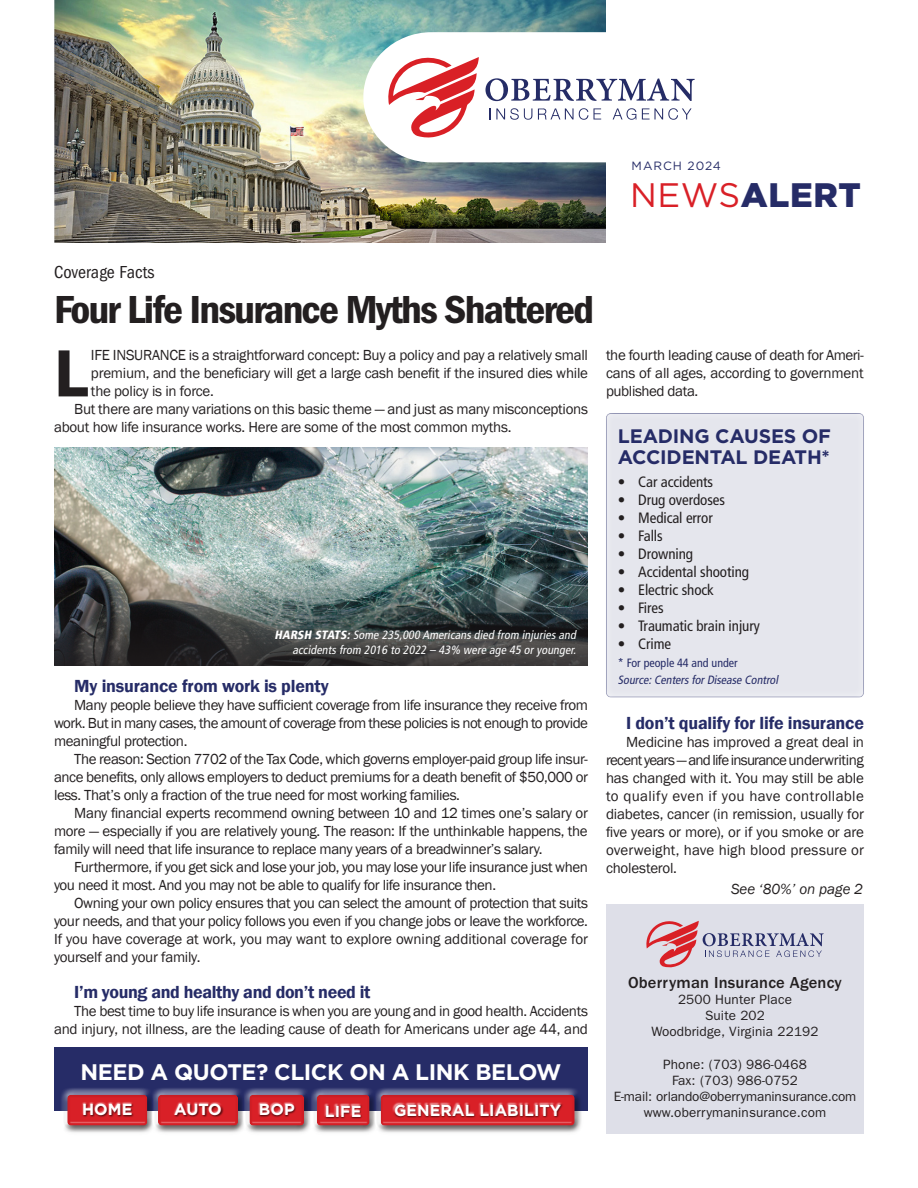
<style>
.page{position:relative;width:918px;height:1188px;background:#fff}
.page>*{position:absolute;margin:0;border:0;box-sizing:border-box;transform-origin:0 0}
.t1{font:600 69px "Franklin Gothic";color:#231f20}
.Masthead{font:40.5px "ITC Franklin Gothic Std Dm Cd";letter-spacing:-.04em;color:#231f20;scale:1.07 1}
.t2{font:900 33.9px "Gotham";letter-spacing:.02em;color:#262c67}
.t3{font:700 22.5px "Gotham";letter-spacing:-.02em;color:#fff}
.t4{font:700 19.5px/21px "Gotham";letter-spacing:-.01em;color:#262c67}
.t5{font:600 18px "Franklin Gothic";letter-spacing:-.01em;color:#262c67}
.t6{font:condensed 18px "ITC Franklin Gothic Std";letter-spacing:.01em;color:#231f20}
.t7{font:500 16.5px "ITC Franklin Gothic Std";letter-spacing:.01em;color:#231f20}
.t8{font:700 15.9px "Gotham";color:#fff}
.t9{font:15px/18px "Franklin Gothic";letter-spacing:-.025em;color:#231f20;text-align:justify}
.t10{font:condensed 15px "Frutiger LT";letter-spacing:-.005em;color:#231f20}
.t11{font:italic 15px "Franklin Gothic";color:#231f20}
.t12{font:13.5px "ITC Franklin Gothic Std";letter-spacing:.01em;color:#231f20}
.t13{font:13.5px "ITC Franklin Gothic Std";letter-spacing:-.01em;color:#231f20}
.t14{font:italic condensed 12px/15px "Frutiger LT";color:#fff;text-align:right}
.t15{font:italic condensed 12px "Frutiger LT";color:#262c67}
.t16{font:condensed 12px "Frutiger LT";color:#262c67}
.t17{font:12px "Gotham";letter-spacing:.08em;color:#262c67}
.s1{font-weight:400;color:#d92027}
.s2{font-weight:900}
</style>
<div class="page">
<img style="left:54px;top:0;width:552px;height:243px">
<svg style="left:363px;top:32px;width:279px;height:130px"></svg>
<svg style="left:486px;top:78px;width:209px;height:23px"></svg>
<svg style="left:490px;top:108px;width:42px;height:12px"></svg>
<svg style="left:538px;top:108px;width:63px;height:12px"></svg>
<svg style="left:613px;top:108px;width:23px;height:12px"></svg>
<svg style="left:642px;top:108px;width:50px;height:12px"></svg>
<svg style="left:388px;top:57px;width:91px;height:80px"></svg>
<div style="left:606px;top:904px;width:258px;height:230px;background:#dedfe8"></div>
<svg style="left:646px;top:921px;width:178px;height:46px"></svg>
<img style="left:54px;top:448px;width:534px;height:218px">
<div style="left:54px;top:1047px;width:534px;height:64px;background:#262c67"></div>
<div style="left:58px;top:1085px;width:523px;height:43px;background:#fff;opacity:.75"></div>
<div style="left:62px;top:1093px;width:523px;height:43px;background:#231f20;opacity:.75"></div>
<div style="left:312px;top:1121px;width:63px;height:10px;background:#fff;opacity:.75"></div>
<div style="left:313px;top:1090px;width:61px;height:39px;background:#231f20;opacity:.75"></div>
<div style="left:323px;top:1102px;width:39px;height:15px;background:#fff;opacity:.75"></div>
<div style="left:324px;top:1104px;width:39px;height:16px;background:#231f20;opacity:.75"></div>
<div style="left:375px;top:1098px;width:205px;height:33px;background:#fff;opacity:.75"></div>
<div style="left:376px;top:1090px;width:203px;height:39px;background:#231f20;opacity:.75"></div>
<div style="left:392px;top:1101px;width:171px;height:16px;background:#fff;opacity:.75"></div>
<div style="left:393px;top:1103px;width:171px;height:16px;background:#231f20;opacity:.75"></div>
<div style="left:244px;top:1098px;width:65px;height:33px;background:#fff;opacity:.75"></div>
<div style="left:245px;top:1090px;width:63px;height:39px;background:#231f20;opacity:.75"></div>
<div style="left:257px;top:1101px;width:39px;height:15px;background:#fff;opacity:.75"></div>
<div style="left:258px;top:1103px;width:39px;height:15px;background:#231f20;opacity:.75"></div>
<div style="left:62px;top:1098px;width:91px;height:33px;background:#fff;opacity:.75"></div>
<div style="left:63px;top:1090px;width:89px;height:39px;background:#231f20;opacity:.75"></div>
<div style="left:81px;top:1101px;width:53px;height:15px;background:#fff;opacity:.75"></div>
<div style="left:81px;top:1103px;width:54px;height:15px;background:#231f20;opacity:.75"></div>
<div style="left:153px;top:1098px;width:90px;height:33px;background:#fff;opacity:.75"></div>
<div style="left:154px;top:1090px;width:88px;height:39px;background:#231f20;opacity:.75"></div>
<div style="left:172px;top:1101px;width:50px;height:15px;background:#fff;opacity:.75"></div>
<div style="left:173px;top:1103px;width:51px;height:15px;background:#231f20;opacity:.75"></div>
<div style="left:604px;top:412px;width:261px;height:286px;background:#e5e6ed"></div>
<p class="t17" style="left:632px;top:158px;width:91px">MARCH 2024</p>
<p class="t2" style="left:630px;top:171px;width:232px"><span class="s1">NEWS</span>ALERT</p>
<p class="t6" style="left:54px;top:262px;width:102px">Coverage Facts</p>
<p class="Masthead" style="left:54px;top:286px;width:506px">Four Life Insurance Myths Shattered</p>
<p class="t1" style="left:54px;top:331px;width:36px">L</p>
<p class="t9" style="left:91px;top:347px;width:499px">IFE INSURANCE is a straightforward concept: Buy a policy and pay a relatively small premium, and the beneficiary will get a large cash benefit if the insured dies while the policy is in force.</p>
<p class="t9" style="left:54px;top:401px;width:536px;text-indent:20px">But there are many variations on this basic theme — and just as many misconceptions about how life insurance works. Here are some of the most common myths.</p>
<p class="t14" style="left:274px;top:627px;width:306px"><span class="s2">HARSH STATS:</span> Some 235,000 Americans died from injuries and accidents from 2016 to 2022 – 43% were age 45 oryounger.</p>
<p class="t5" style="left:74px;top:675px;width:256px">My insurance from work is plenty</p>
<p class="t9" style="left:54px;top:697px;width:536px;text-indent:20px">Many people believe they have sufficient coverage from life insurance they receive from work. But in many cases, the amount of coverage from these policies is not enough to provide meaningful protection.</p>
<p class="t9" style="left:54px;top:751px;width:536px;text-indent:20px">The reason: Section 7702 of the Tax Code, which governs employer-paid group life insur&shy;ance benefits, only allows employers to deduct premiums for a death benefit of $50,000 or less. That’s only a fraction of the true need for most working families.</p>
<p class="t9" style="left:54px;top:805px;width:536px;text-indent:20px">Many financial experts recommend owning between 10 and 12 times one’s salary or more — especially if you are relatively young. The reason: If the unthinkable happens, the family will need that life insurance to replace many years of a breadwinner’s salary.</p>
<p class="t9" style="left:54px;top:859px;width:536px;text-indent:20px">Furthermore, if you get sick and lose your job, you may lose your life insurance just when you need it most. And you may not be able to qualify for life insurance then.</p>
<p class="t9" style="left:54px;top:895px;width:536px;text-indent:20px">Owning your own policy ensures that you can select the amount of protection that suits your needs, and that your policy follows you even if you change jobs or leave the workforce.<br>If you have coverage at work, you may want to explore owning additional coverage for yourself and your family.</p>
<p class="t5" style="left:74px;top:981px;width:298px">I’m young and healthy and don’t need it</p>
<p class="t9" style="left:54px;top:1003px;width:536px;text-align:right">The best time to buy life insurance is when you are young and in good health. Accidents and injury, not illness, are the leading cause of death for Americans under age 44, and</p>
<p class="t3" style="left:80px;top:1057px;width:483px">NEED A QUOTE? CLICK ON A LINK BELOW</p>
<p class="t8" style="left:82px;top:1099px;width:52px">HOME</p>
<p class="t8" style="left:174px;top:1099px;width:49px">AUTO</p>
<p class="t8" style="left:259px;top:1099px;width:37px">BOP</p>
<p class="t8" style="left:325px;top:1100px;width:38px">LIFE</p>
<p class="t8" style="left:394px;top:1100px;width:169px">GENERAL LIABILITY</p>
<p class="t9" style="left:606px;top:347px;width:259px">the fourth leading cause of death for Ameri&shy;cans of all ages, according to government published data.</p>
<p class="t4" style="left:618px;top:426px;width:215px">LEADING CAUSES OF<br>ACCIDENTAL DEATH*</p>
<p class="t10" style="left:618px;top:473px;width:97px">• Car accidents</p>
<p class="t10" style="left:618px;top:491px;width:109px">• Drug overdoses</p>
<p class="t10" style="left:618px;top:509px;width:96px">• Medical error</p>
<p class="t10" style="left:618px;top:527px;width:46px">• Falls</p>
<p class="t10" style="left:618px;top:545px;width:77px">• Drowning</p>
<p class="t10" style="left:618px;top:563px;width:133px">• Accidental shooting</p>
<p class="t10" style="left:618px;top:581px;width:97px">• Electric shock</p>
<p class="t10" style="left:618px;top:599px;width:47px">• Fires</p>
<p class="t10" style="left:618px;top:617px;width:143px">• Traumatic brain injury</p>
<p class="t10" style="left:618px;top:635px;width:55px">• Crime</p>
<p class="t15" style="left:618px;top:673px;width:164px">Source:CentersforDisease Control</p>
<p class="t16" style="left:618px;top:656px;width:121px">* For people 44 and under</p>
<p class="t5" style="left:626px;top:711px;width:239px">I don’t qualify for life insurance</p>
<p class="t9" style="left:606px;top:733px;width:260px;text-indent:20px">Medicine has improved a great deal in recent years — and life insurance underwriting has changed with it. You may still be able to qualify even if you have controllable diabetes, cancer (in remission, usually for five years or more), or if you smoke or are overweight, have high blood pressure or cholesterol.</p>
<p class="t11" style="left:731px;top:879px;width:134px">See ‘80%’ on page 2</p>
<p class="t7" style="left:628px;top:973px;width:215px">Oberryman Insurance Agency</p>
<p class="t12" style="left:678px;top:991px;width:115px">2500 Hunter Place</p>
<p class="t12" style="left:705px;top:1008px;width:61px">Suite 202</p>
<p class="t12" style="left:651px;top:1024px;width:169px">Woodbridge, Virginia 22192</p>
<p class="t12" style="left:663px;top:1056px;width:145px">Phone: (703) 986-0468</p>
<p class="t12" style="left:672px;top:1072px;width:127px">Fax: (703) 986-0752</p>
<p class="t13" style="left:614px;top:1089px;width:244px">E-mail: orlando@oberrymaninsurance.com</p>
<p class="t12" style="left:644px;top:1105px;width:184px">www.oberrymaninsurance.com</p>
</div>
